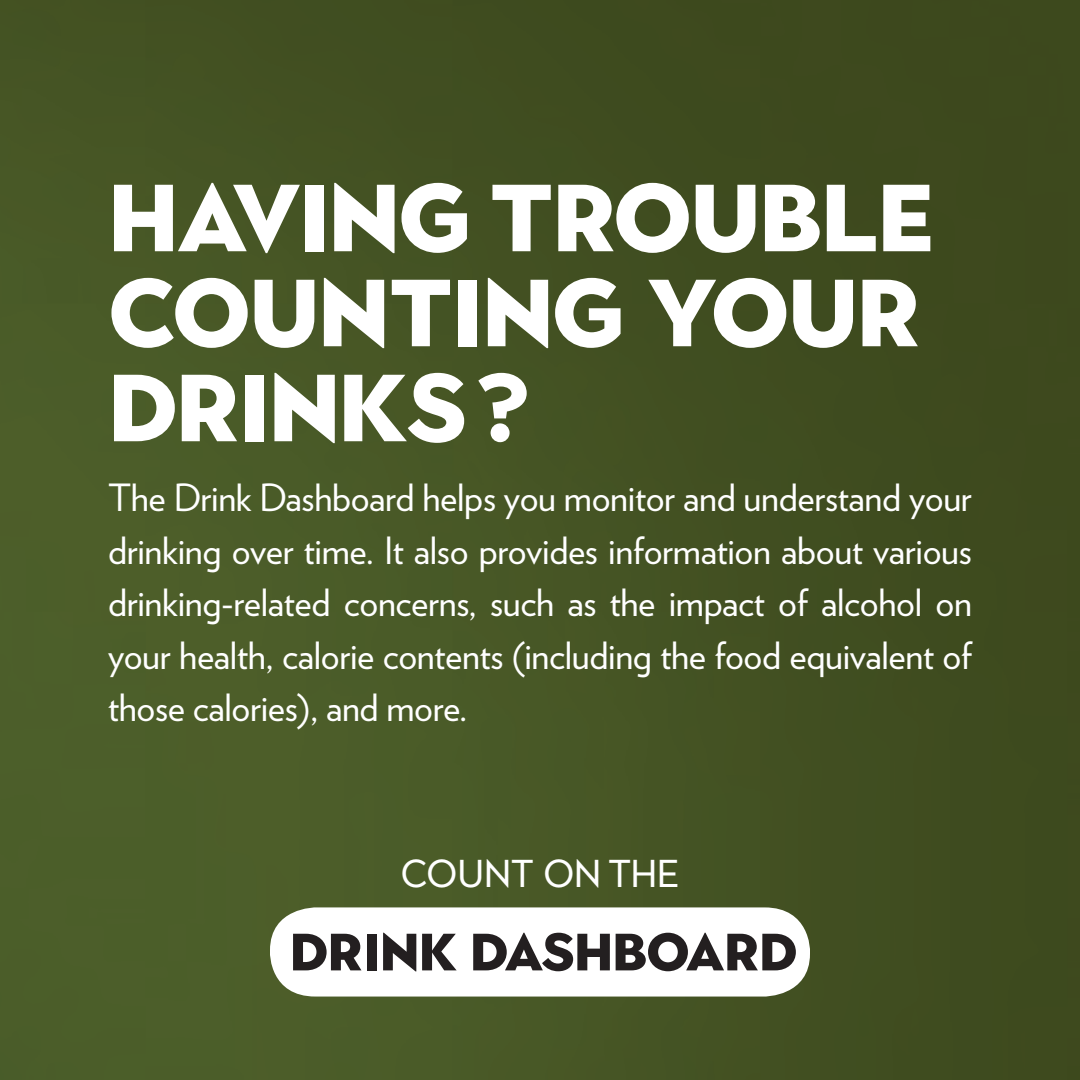
<style>
.page{position:relative;width:1080px;height:1080px;background:#fff}
.page>*{position:absolute;margin:0;border:0;box-sizing:border-box;transform-origin:0 0}
.t1{font:900 95px/95px "Town 10 Display";letter-spacing:-.01em;color:#fff}
.t2{font:900 52.25px "Town 10 Display";color:#231f20}
.t3{font:38.75px "Town 10 Display";color:#fff}
.t4{font:37.5px/52.5px "Verlag";letter-spacing:-.01em;color:#fff;text-align:justify}
</style>
<div class="page">
<img style="left:0;top:0;width:1080px;height:1080px">
<svg style="left:270px;top:907px;width:540px;height:90px"></svg>
<h1 class="t1" style="left:109px;top:173px;width:828px">HAVING TROUBLE<br>COUNTING YOUR<br>DRINKS?</h1>
<p class="t4" style="left:108px;top:470px;width:866px">The Drink Dashboard helps you monitor and understand your drinking over time. It also provides information about various drinking-related concerns, such as the impact of alcohol on your health, calorie contents (including the food equivalent of those calories), and more.</p>
<p class="t3" style="left:401px;top:851px;width:280px">COUNT ON THE</p>
<h2 class="t2" style="left:290px;top:922px;width:509px">DRINK DASHBOARD</h2>
</div>
